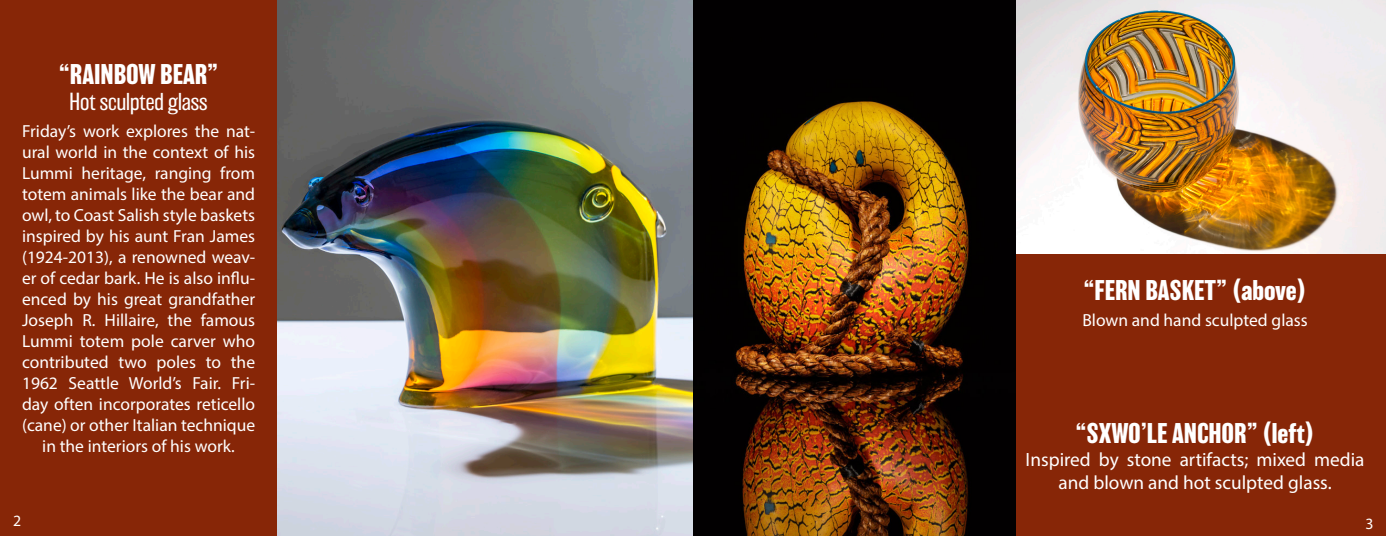
<style>
.page{position:relative;width:1386px;height:536px;background:#fff}
.page>*{position:absolute;margin:0;border:0;box-sizing:border-box;transform-origin:0 0}
.t1{font:700 26.25px "Balboa";color:#fff}
.t2{font:200 22.75px "Balboa";color:#fff}
.t3{font:19.25px/23.1px "Myriad Pro";color:#fff;text-align:center}
.t4{font:17.5px/21px "Myriad Pro";color:#fff;text-align:center}
.t5{font:15.75px "Myriad Pro";color:#fff}
</style>
<div class="page">
<div style="left:1016px;top:254px;width:370px;height:282px;background:#872607"></div>
<div style="left:0;top:0;width:277px;height:536px;background:#872607"></div>
<img style="left:277px;top:0;width:416px;height:536px">
<img style="left:1016px;top:0;width:370px;height:253px">
<img style="left:693px;top:0;width:323px;height:536px">
<p class="t1" style="left:59px;top:59px;width:160px">“RAINBOW BEAR”</p>
<p class="t2" style="left:69px;top:90px;width:140px">Hot sculpted glass</p>
<p class="t4" style="left:22px;top:120px;width:235px">Friday’s work explores the nat&shy;ural world in the context of his<br>Lummi heritage, ranging from totem animals like the bear and owl, to Coast Salish style baskets inspired by his aunt Fran James (1924-2013), a renowned weav&shy;er of cedar bark. He is also influ&shy;enced by his great grandfather<br>Joseph R. Hillaire, the famous<br>Lummi totem pole carver who contributed two poles to the<br>1962 Seattle World’s Fair. Fri&shy;day often incorporates reticello (cane) or other Italian technique in the interiors of his work.</p>
<p class="t5" style="left:13px;top:510px;width:10px">2</p>
<p class="t1" style="left:1084px;top:275px;width:224px">“FERN BASKET” (above)</p>
<p class="t4" style="left:1082px;top:309px;width:227px">Blown and hand sculpted glass</p>
<p class="t1" style="left:1076px;top:418px;width:240px">“SXWO’LE ANCHOR” (left)</p>
<p class="t3" style="left:1026px;top:447px;width:340px">Inspired by stone artifacts; mixed media and blown and hot sculpted glass.</p>
<p class="t5" style="left:1365px;top:514px;width:10px">3</p>
</div>
